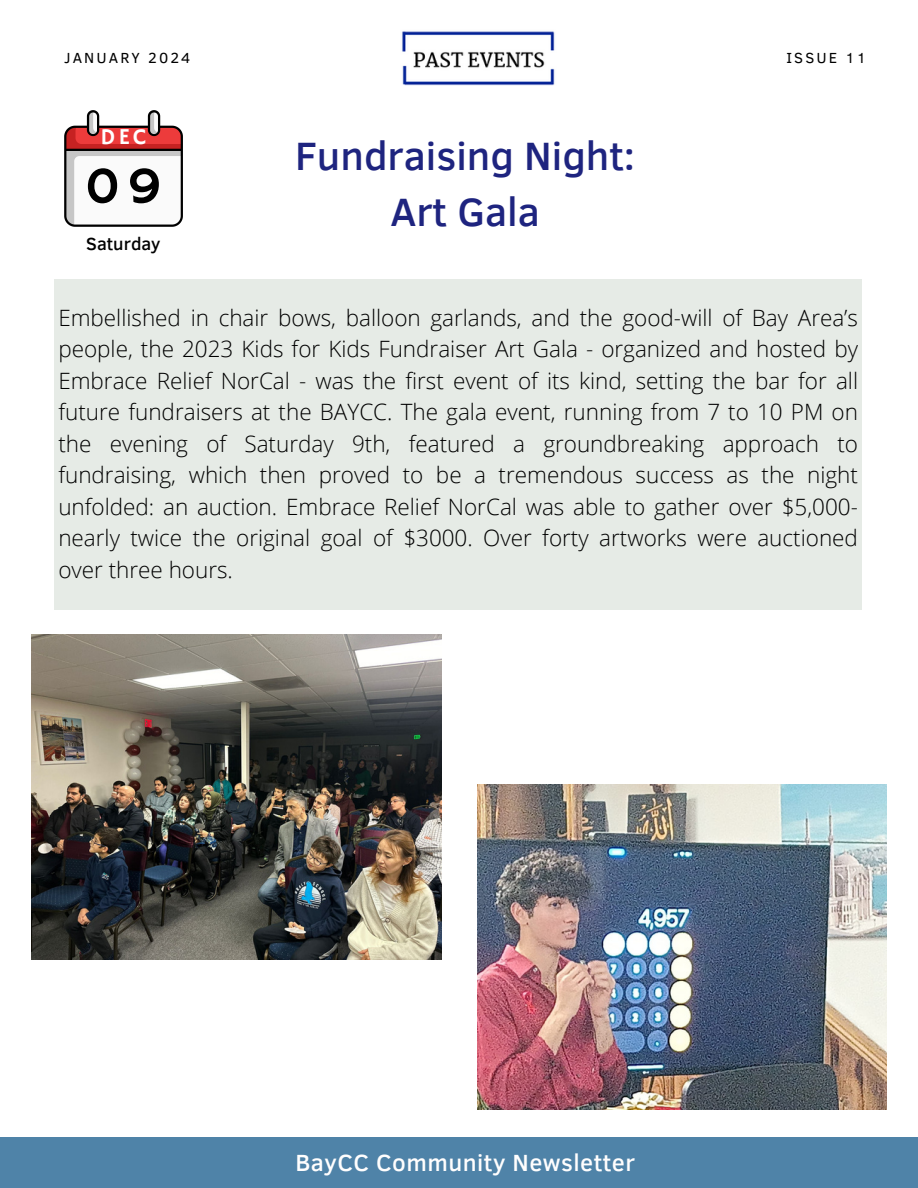
<style>
.page{position:relative;width:918px;height:1188px;background:#fff}
.page>*{position:absolute;margin:0;border:0;box-sizing:border-box;transform-origin:0 0}
.t1{font:52.05px "Hammersmith One";color:#000}
.t2{font:500 40.5px/56.2px "Clear Sans";color:#1e247f;text-align:center}
.t3{font:500 24px "Clear Sans";letter-spacing:.02em;color:#fffefe}
.t4{font:22.65px "Hammersmith One";color:#fff}
.t5{font:300 22.5px/31.5px "Open Sans";color:#000;text-align:justify}
.t6{font:500 18px "Clear Sans";color:#000}
.t7{font:15px "Clear Sans";letter-spacing:.14em;color:#000}
</style>
<div class="page">
<div style="left:0;top:1137px;width:918px;height:51px;background:#4f83a8"></div>
<svg style="left:64px;top:110px;width:119px;height:117px"></svg>
<div style="left:54px;top:279px;width:808px;height:331px;background:#e6ebe6"></div>
<img style="left:402px;top:31px;width:153px;height:55px">
<img style="left:32px;top:634px;width:409px;height:326px">
<img style="left:477px;top:784px;width:410px;height:326px">
<p class="t7" style="left:64px;top:47px;width:128px">JANUARY 2024</p>
<p class="t4" style="left:101px;top:124px;width:47px">DEC</p>
<h1 class="t1" style="left:85px;top:156px;width:78px">09</h1>
<p class="t6" style="left:86px;top:230px;width:76px">Saturday</p>
<h2 class="t2" style="left:295px;top:125px;width:342px">Fundraising Night:<br>Art Gala</h2>
<p class="t7" style="left:787px;top:47px;width:81px">ISSUE 11</p>
<p class="t5" style="left:58px;top:301px;width:801px">Embellished in chair bows, balloon garlands, and the good-will of Bay Area’s people, the 2023 Kids for Kids Fundraiser Art Gala - organized and hosted by Embrace Relief NorCal - was the first event of its kind, setting the bar for all future fundraisers at the BAYCC. The gala event, running from 7 to 10 PM on the evening of Saturday 9th, featured a groundbreaking approach to fundraising, which then proved to be a tremendous success as the night unfolded: an auction. Embrace Relief NorCal was able to gather over $5,000- nearly twice the original goal of $3000. Over forty artworks were auctioned over three hours.</p>
<p class="t3" style="left:295px;top:1145px;width:341px">BayCC Community Newsletter</p>
</div>
